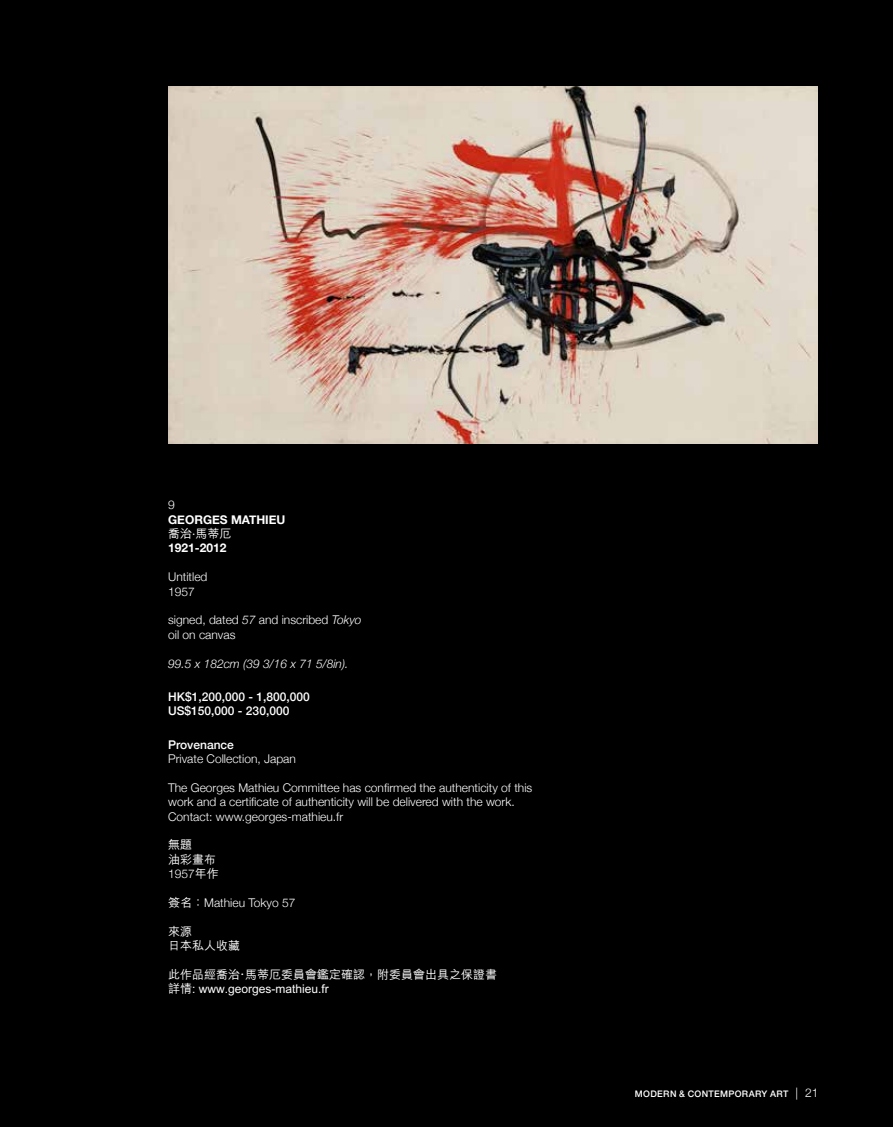
<style>
.page{position:relative;width:893px;height:1127px;background:#000}
.page>*{position:absolute;margin:0;border:0;box-sizing:border-box;transform-origin:0 0}
.t1{font:300 12px/14.4px "Helvetica Neue";color:#fff}
.t2{font:500 12px/14.4px "M Hei HK";color:#fff}
.t3{font:500 12px/14.4px "Helvetica Neue";color:#fff}
.t4{font:italic 300 12px "Helvetica Neue";color:#fff}
.t5{font:700 12px "Helvetica Neue";color:#fff}
.t6{font:500 9px "Helvetica Neue";letter-spacing:.035em;color:#fff}
.t7{font:500 4.5px "M Hei HK";color:#fff}
.s1{font-family:"Helvetica Neue";font-weight:300}
.s2{font-style:italic}
.s3{font-family:"M Hei HK";font-weight:500}
.s4{font-weight:300;font-size:12px}
</style>
<div class="page">
<img style="left:168px;top:86px;width:649px;height:358px">
<p class="t1" style="left:168px;top:497px;width:8px">9</p>
<p class="t5" style="left:168px;top:510px;width:119px">GEORGES MATHIEU</p>
<p class="t2" style="left:168px;top:525px;width:65px">喬治<span class="s1">·</span>馬蒂厄</p>
<p class="t5" style="left:168px;top:539px;width:60px">1921-2012</p>
<p class="t1" style="left:168px;top:569px;width:41px">Untitled<br>1957</p>
<p class="t1" style="left:168px;top:612px;width:195px">signed, dated <span class="s2">57</span> and inscribed <span class="s2">Tokyo </span>oil on canvas</p>
<p class="t4" style="left:168px;top:654px;width:182px">99.5 x 182cm (39 3/16 x 71 5/8in).</p>
<p class="t3" style="left:168px;top:688px;width:143px">HK$1,200,000 - 1,800,000<br>US$150,000 - 230,000</p>
<p class="t3" style="left:168px;top:736px;width:67px">Provenance</p>
<p class="t1" style="left:168px;top:751px;width:129px">Private Collection, Japan</p>
<p class="t1" style="left:168px;top:779px;width:366px">The Georges Mathieu Committee has confirmed the authenticity of this work and a certificate of authenticity will be delivered with the work.<br>Contact: www.georges-mathieu.fr</p>
<p class="t2" style="left:168px;top:837px;width:61px">無題　<br>油彩畫布　</p>
<p class="t1" style="left:168px;top:866px;width:52px">1957<span class="s3">年作</span></p>
<p class="t1" style="left:168px;top:895px;width:129px"><span class="s3">簽名：</span>Mathieu Tokyo 57</p>
<p class="t2" style="left:168px;top:923px;width:73px">來源<br>日本私人收藏</p>
<p class="t2" style="left:168px;top:966px;width:330px">此作品經喬治馬蒂厄委員會鑑定確認，附委員會出具之保證書</p>
<p class="t7" style="left:240px;top:971px;width:6px">‧</p>
<p class="t2" style="left:168px;top:981px;width:162px">詳情: www.georges-mathieu.fr</p>
<p class="t6" style="left:635px;top:1087px;width:185px">MODERN &amp; CONTEMPORARY ART <span class="s4">| 21</span></p>
</div>
